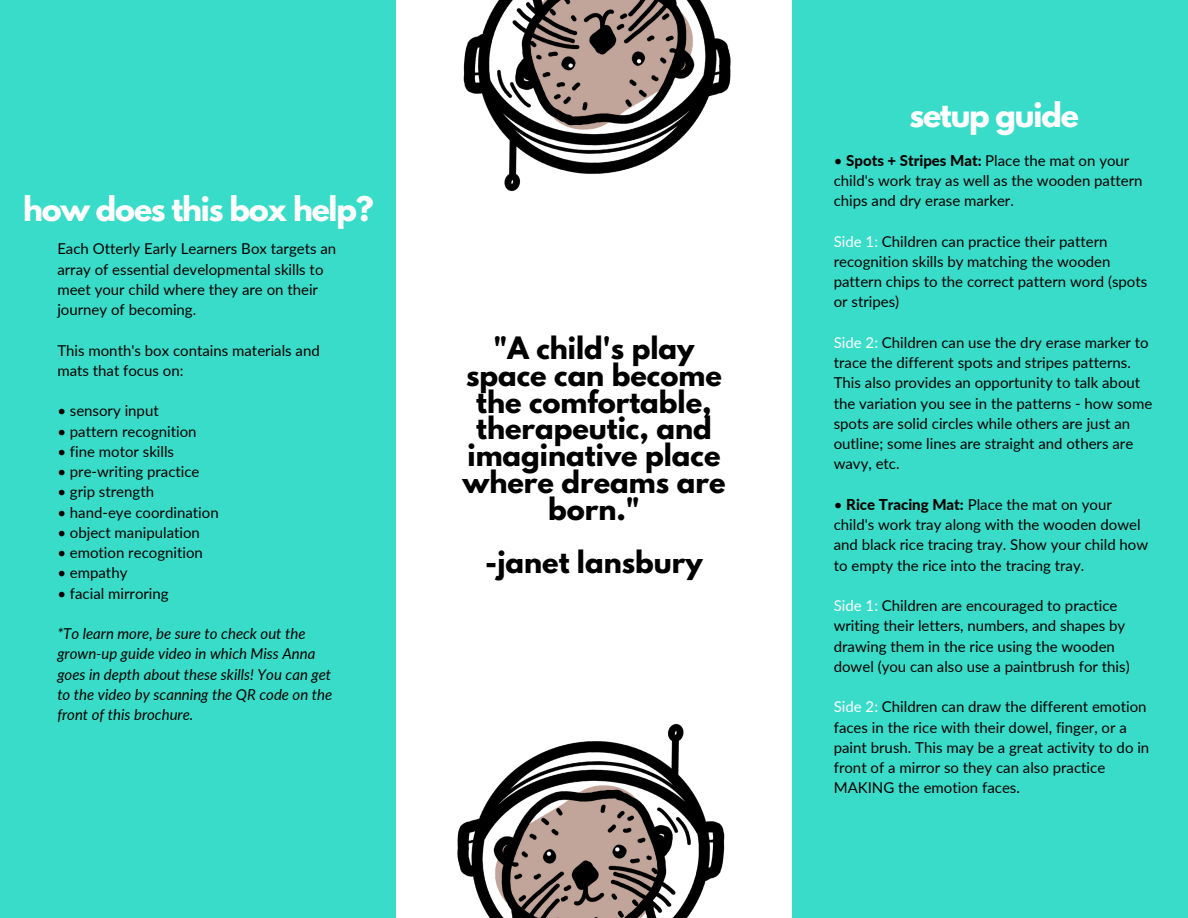
<style>
.page{position:relative;width:1188px;height:918px;background:#38dcc8}
.page>*{position:absolute;margin:0;border:0;box-sizing:border-box;transform-origin:0 0}
.t1{font:700 30.15px "League Spartan";letter-spacing:-.04em;color:#fff}
.t2{font:700 27.3px/26.7px "League Spartan";color:#000;text-align:center}
.t3{font:15px/20.2px "Lato";color:#000}
.t4{font:italic 15px/20.2px "Lato";color:#000}
.s1{font-weight:800}
.s2{color:#fff}
</style>
<div class="page">
<div style="left:396px;top:0;width:396px;height:918px;background:#fff"></div>
<img style="left:463px;top:0;width:268px;height:192px">
<img style="left:457px;top:723px;width:268px;height:195px">
<p class="t1" style="left:23px;top:193px;width:352px">how does this box help?</p>
<p class="t3" style="left:57px;top:238px;width:281px">Each Otterly Early Learners Box targets an array of essential developmental skills to meet your child where they are on their journey of becoming.</p>
<p class="t3" style="left:57px;top:340px;width:264px">This month's box contains materials and mats that focus on:</p>
<p class="t3" style="left:57px;top:400px;width:103px">• sensory input</p>
<p class="t3" style="left:57px;top:421px;width:141px">• pattern recognition</p>
<p class="t3" style="left:57px;top:441px;width:118px">• fine motor skills</p>
<p class="t3" style="left:57px;top:461px;width:144px">• pre-writing practice</p>
<p class="t3" style="left:57px;top:481px;width:98px">• grip strength</p>
<p class="t3" style="left:57px;top:502px;width:163px">• hand-eye coordination</p>
<p class="t3" style="left:57px;top:522px;width:144px">• object manipulation</p>
<p class="t3" style="left:57px;top:542px;width:147px">• emotion recognition</p>
<p class="t3" style="left:57px;top:562px;width:72px">• empathy</p>
<p class="t3" style="left:57px;top:583px;width:113px">• facial mirroring</p>
<p class="t4" style="left:57px;top:623px;width:276px">*To learn more, be sure to check out the grown-up guide video in which Miss Anna goes in depth about these skills! You can get to the video by scanning the QR code on the front of this brochure.</p>
<p class="t2" style="left:462px;top:338px;width:265px">"A child's play space can become the comfortable, therapeutic, and imaginative place where dreams are born."</p>
<p class="t2" style="left:485px;top:552px;width:219px">-janet lansbury</p>
<p class="t1" style="left:909px;top:100px;width:171px">setup guide</p>
<p class="t3" style="left:834px;top:150px;width:310px">• <span class="s1">Spots + Stripes Mat:</span> Place the mat on your child's work tray as well as the wooden pattern chips and dry erase marker.</p>
<p class="t3" style="left:834px;top:231px;width:315px"><span class="s2">Side 1:</span> Children can practice their pattern recognition skills by matching the wooden pattern chips to the correct pattern word (spots or stripes)</p>
<p class="t3" style="left:834px;top:332px;width:320px"><span class="s2">Side 2:</span> Children can use the dry erase marker to trace the different spots and stripes patterns.<br>This also provides an opportunity to talk about the variation you see in the patterns - how some spots are solid circles while others are just an outline; some lines are straight and others are wavy, etc.</p>
<p class="t3" style="left:834px;top:494px;width:316px">• <span class="s1">Rice Tracing Mat:</span> Place the mat on your child's work tray along with the wooden dowel and black rice tracing tray. Show your child how to empty the rice into the tracing tray.</p>
<p class="t3" style="left:834px;top:595px;width:297px"><span class="s2">Side 1:</span> Children are encouraged to practice writing their letters, numbers, and shapes by drawing them in the rice using the wooden dowel (you can also use a paintbrush for this)</p>
<p class="t3" style="left:834px;top:696px;width:317px"><span class="s2">Side 2:</span> Children can draw the different emotion faces in the rice with their dowel, finger, or a paint brush. This may be a great activity to do in front of a mirror so they can also practice MAKING the emotion faces.</p>
</div>
